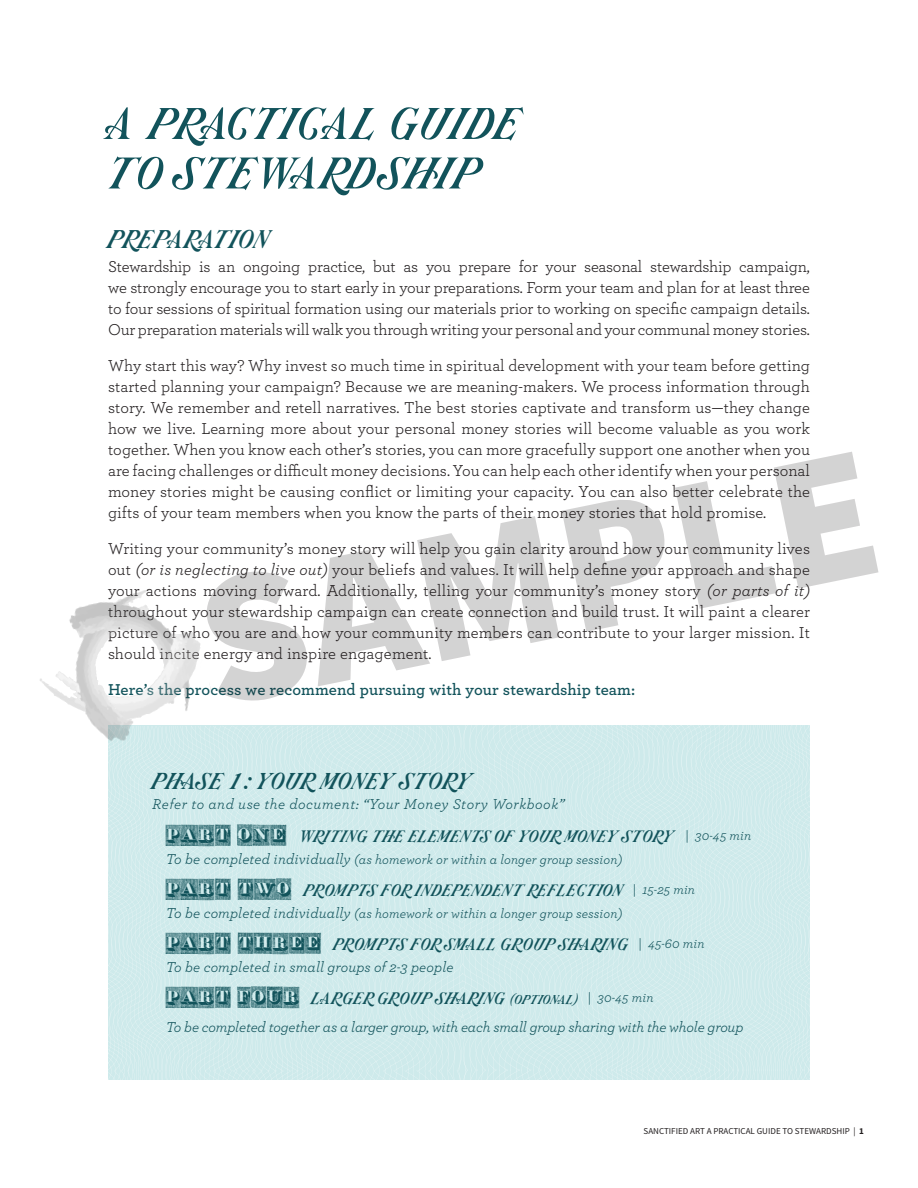
<style>
.page{position:relative;width:918px;height:1188px;background:#fff}
.page>*{position:absolute;margin:0;border:0;box-sizing:border-box;transform-origin:0 0}
.t1{font:900 190.2px "Source Sans Pro";color:#231f20}
.t2{font:52.5px "Arastin Pro";letter-spacing:.005em;color:#12535b}
.t3{font:30px "Arastin Pro";letter-spacing:.005em;color:#12535b}
.t4{font:27px "Arastin Pro";letter-spacing:.005em;color:#12535b}
.t5{font:19.5px "Arastin Pro";letter-spacing:.005em;color:#12535b}
.t6{font:16.5px/21px "Archer";color:#231f20;text-align:justify}
.t7{font:600 16.5px "Archer";letter-spacing:.005em;color:#12535b}
.t8{font:italic 15px "Archer";letter-spacing:-.01em;color:#12535b}
.t9{font:italic 15px "Archer";letter-spacing:.035em;color:#12535b}
.t10{font:italic 15px "Archer";letter-spacing:.01em;color:#12535b}
.t11{font:italic 13.5px "Archer";letter-spacing:.01em;color:#12535b}
.t12{font:9px "Source Sans Pro";color:#231f20}
.s1{font-style:italic}
.s2{font-family:"Doppel Mittel Lapidar Azure";font-size:28.5px}
.s3{font-family:"Archer";font-style:italic;font-size:13.5px}
.s4{font-size:15px}
.s5{font-weight:700}
</style>
<div class="page">
<svg style="left:108px;top:726px;width:702px;height:354px"></svg>
<img style="left:40px;top:589px;width:178px;height:171px">
<p class="t2" style="left:108px;top:90px;width:415px">A PRACTICAL GUIDE</p>
<p class="t2" style="left:108px;top:140px;width:374px">TO STEWARDSHIP</p>
<p class="t3" style="left:108px;top:221px;width:163px">PREPARATION</p>
<p class="t6" style="left:108px;top:256px;width:704px">Stewardship is an ongoing practice, but as you prepare for your seasonal stewardship campaign, we strongly encourage you to start early in your preparations. Form your team and plan for at least three to four sessions of spiritual formation using our materials prior to working on specific campaign details.<br>Our preparation materials will walk you through writing your personal and your communal money stories.</p>
<p class="t6" style="left:108px;top:355px;width:704px">Why start this way? Why invest so much time in spiritual development with your team before getting started planning your campaign? Because we are meaning-makers. We process information through story. We remember and retell narratives. The best stories captivate and transform us—they change how we live. Learning more about your personal money stories will become valuable as you work together. When you know each other’s stories, you can more gracefully support one another when you are facing challenges or difficult money decisions. You can help each other identify when your personal money stories might be causing conflict or limiting your capacity. You can also better celebrate the gifts of your team members when you know the parts of their money stories that hold promise.</p>
<p class="t6" style="left:108px;top:538px;width:704px">Writing your community’s money story will help you gain clarity around how your community lives out <span class="s1">(or is neglecting to live out)</span> your beliefs and values. It will help define your approach and shape your actions moving forward. Additionally, telling your community’s money story <span class="s1">(or parts of it) </span>throughout your stewardship campaign can create connection and build trust. It will paint a clearer picture of who you are and how your community members can contribute to your larger mission. It should incite energy and inspire engagement.</p>
<p class="t7" style="left:108px;top:678px;width:529px">Here’s the process we recommend pursuing with your stewardship team:</p>
<h1 class="t1" style="left:174px;top:519px;width:689px;rotate:-12deg">SAMPLE</h1>
<p class="t4" style="left:152px;top:764px;width:321px">PHASE 1 : YOUR MONEY STORY</p>
<p class="t9" style="left:152px;top:793px;width:414px">Refer to and use the document: “Your Money Story Workbook”</p>
<p class="t5" style="left:166px;top:824px;width:587px"><span class="s2">PART ONE</span> WRITING THE ELEMENTS OF YOUR MONEY STORY <span class="s3">| 30-45 min</span></p>
<p class="t11" style="left:166px;top:850px;width:458px"><span class="s4">To be completed individually</span> (as homework or within a longer group session)</p>
<p class="t5" style="left:166px;top:878px;width:531px"><span class="s2">PART TWO</span> PROMPTS FOR INDEPENDENT REFLECTION <span class="s3">| 15-25 min</span></p>
<p class="t11" style="left:166px;top:904px;width:458px"><span class="s4">To be completed individually</span> (as homework or within a longer group session)</p>
<p class="t5" style="left:166px;top:932px;width:540px"><span class="s2">PART THREE</span> PROMPTS FOR SMALL GROUP SHARING <span class="s3">| 45-60 min</span></p>
<p class="t10" style="left:166px;top:957px;width:289px">To be completed in small groups of 2-3 people</p>
<p class="t5" style="left:166px;top:986px;width:489px"><span class="s2">PART FOUR</span> LARGER GROUP SHARING <span class="s4">(OPTIONAL)</span> <span class="s3">| 30-45 min</span></p>
<p class="t8" style="left:166px;top:1017px;width:579px">To be completed together as a larger group, with each small group sharing with the whole group</p>
<p class="t12" style="left:644px;top:1125px;width:222px">SANCTIFIED ART A PRACTICAL GUIDE TO STEWARDSHIP | <span class="s5">1</span></p>
</div>
